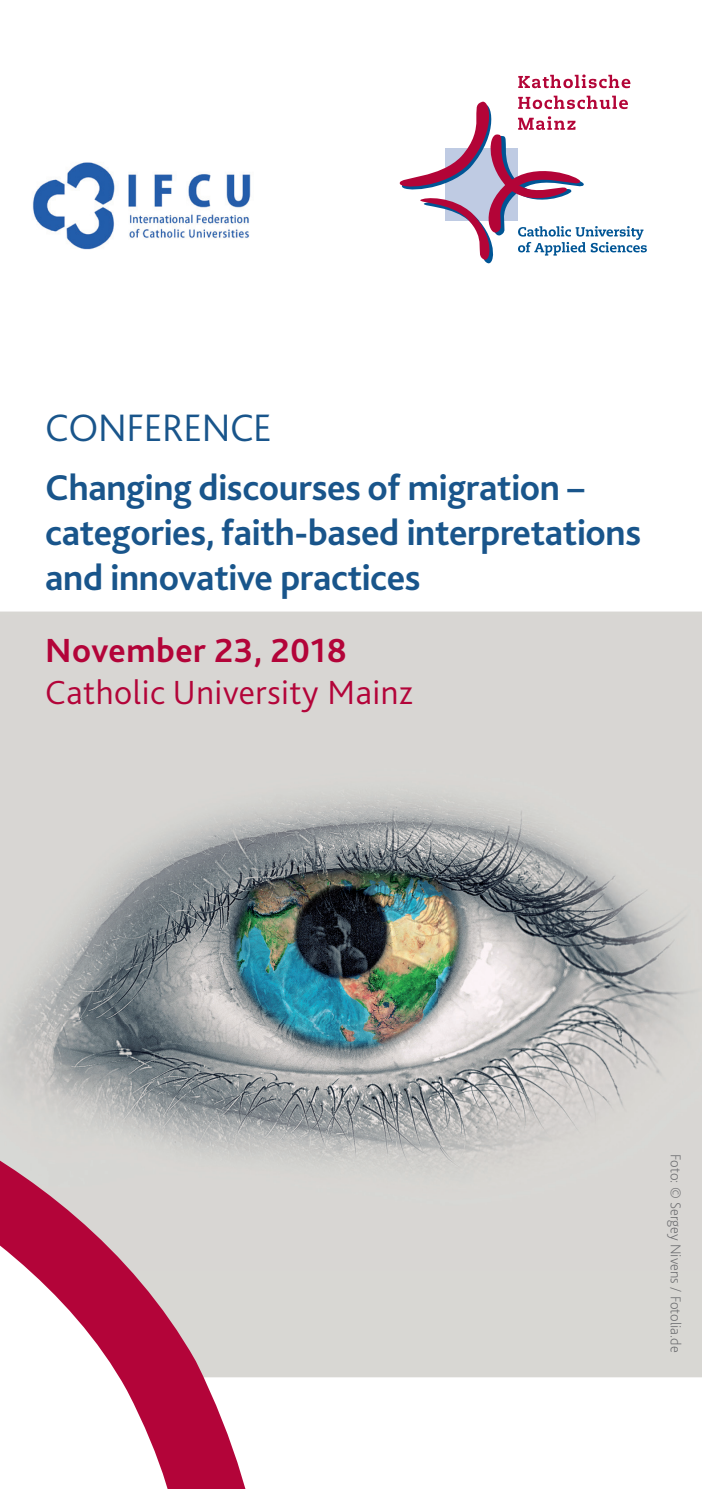
<style>
.page{position:relative;width:702px;height:1489px;background:#fff}
.page>*{position:absolute;margin:0;border:0;box-sizing:border-box;transform-origin:0 0}
.t1{font:300 40px "Bliss 2";letter-spacing:-.01em;color:#19558b}
.t2{font:700 37.5px/45px "Bliss 2";letter-spacing:-.01em;color:#19558b}
.t3{font:300 35px "Bliss 2";letter-spacing:.015em;color:#b30439}
.t4{font:700 35px "Bliss 2";letter-spacing:.015em;color:#b30439}
.t5{font:200 15px "Bliss 2";color:#6c6d70}
</style>
<div class="page">
<div style="left:0;top:611px;width:702px;height:766px;background:#d8d7d3"></div>
<img style="left:0;top:615px;width:702px;height:654px">
<svg style="left:0;top:1052px;width:353px;height:436px"></svg>
<img style="left:32px;top:162px;width:219px;height:88px">
<svg style="left:518px;top:74px;width:112px;height:14px"></svg>
<svg style="left:399px;top:96px;width:247px;height:168px"></svg>
<p class="t1" style="left:45px;top:403px;width:228px">CONFERENCE</p>
<p class="t2" style="left:45px;top:464px;width:597px">Changing discourses of migration – categories, faith-based interpretations and innovative practices</p>
<p class="t4" style="left:45px;top:628px;width:303px">November 23, 2018</p>
<p class="t3" style="left:45px;top:671px;width:369px">Catholic University Mainz</p>
<p class="t5" style="left:685px;top:1154px;width:200px;rotate:90deg">Foto: © Sergey Nivens / Fotolia.de</p>
</div>
